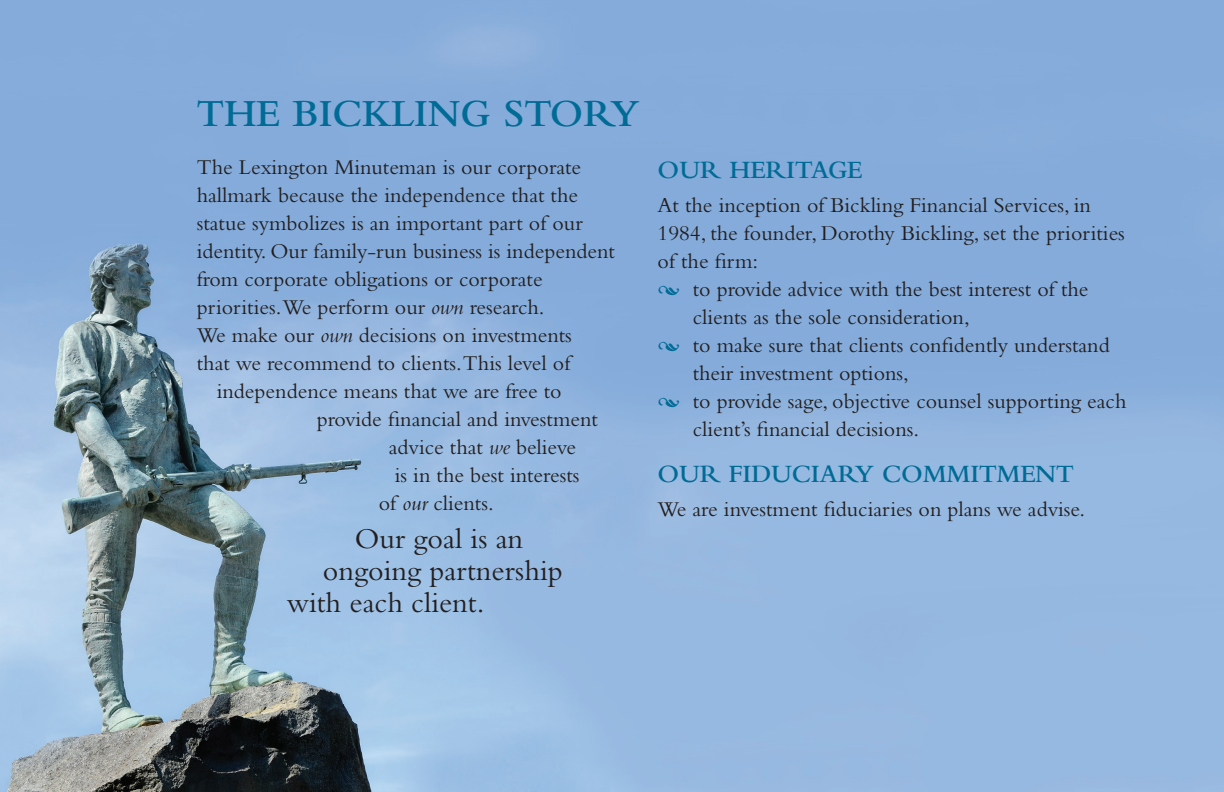
<style>
.page{position:relative;width:1224px;height:792px;background:#fff}
.page>*{position:absolute;margin:0;border:0;box-sizing:border-box;transform-origin:0 0}
.t1{font:600 40px "Bembo";color:#006b95}
.t2{font:30px "Bembo";color:#231f20}
.subhead{font:600 26px "Bembo";letter-spacing:-.01em;color:#006b95}
.t3{font:22px/28px "Bembo";color:#231f20}
.s1{font-style:italic}
</style>
<div class="page">
<img style="left:0;top:0;width:1224px;height:792px">
<svg style="left:659px;top:286px;width:27px;height:13px"></svg>
<svg style="left:659px;top:342px;width:27px;height:13px"></svg>
<svg style="left:659px;top:398px;width:27px;height:13px"></svg>
<p class="t1" style="left:197px;top:91px;width:444px">THE BICKLING STORY</p>
<p class="t3" style="left:197px;top:153px;width:386px">The Lexington Minuteman is our corporate</p>
<p class="t3" style="left:197px;top:181px;width:383px">hallmark because the independence that the</p>
<p class="t3" style="left:197px;top:209px;width:387px">statue symbolizes is an important part of our</p>
<p class="t3" style="left:197px;top:237px;width:420px">identity. Our family-run business is independent</p>
<p class="t3" style="left:197px;top:265px;width:347px">from corporate obligations or corporate</p>
<p class="t3" style="left:197px;top:293px;width:349px">priorities.We perform our <span class="s1">own</span> research.</p>
<p class="t3" style="left:197px;top:321px;width:377px">We make our <span class="s1">own</span> decisions on investments</p>
<p class="t3" style="left:197px;top:349px;width:375px">that we recommend to clients.This level of</p>
<p class="t3" style="left:217px;top:377px;width:346px">independence means that we are free to</p>
<p class="t3" style="left:317px;top:405px;width:283px">provide financial and investment</p>
<p class="t3" style="left:389px;top:433px;width:189px">advice that <span class="s1">we</span> believe</p>
<p class="t3" style="left:395px;top:461px;width:186px">is in the best interests</p>
<p class="t3" style="left:379px;top:489px;width:116px">of <span class="s1">our</span> clients.</p>
<p class="t2" style="left:355px;top:521px;width:170px">Our goal is an</p>
<p class="t2" style="left:323px;top:553px;width:242px">ongoing partnership</p>
<p class="t2" style="left:287px;top:585px;width:199px">with each client.</p>
<p class="subhead" style="left:658px;top:155px;width:206px">OUR HERITAGE</p>
<p class="t3" style="left:658px;top:191px;width:469px">At the inception of Bickling Financial Services, in<br>1984, the founder, Dorothy Bickling, set the priorities of the firm:</p>
<p class="t3" style="left:693px;top:275px;width:397px">to provide advice with the best interest of the clients as the sole consideration,</p>
<p class="t3" style="left:693px;top:331px;width:419px">to make sure that clients confidently understand their investment options,</p>
<p class="t3" style="left:693px;top:387px;width:435px">to provide sage, objective counsel supporting each client’s financial decisions.</p>
<p class="subhead" style="left:658px;top:459px;width:418px">OUR FIDUCIARY COMMITMENT</p>
<p class="t3" style="left:658px;top:495px;width:429px">We are investment fiduciaries on plans we advise.</p>
</div>
